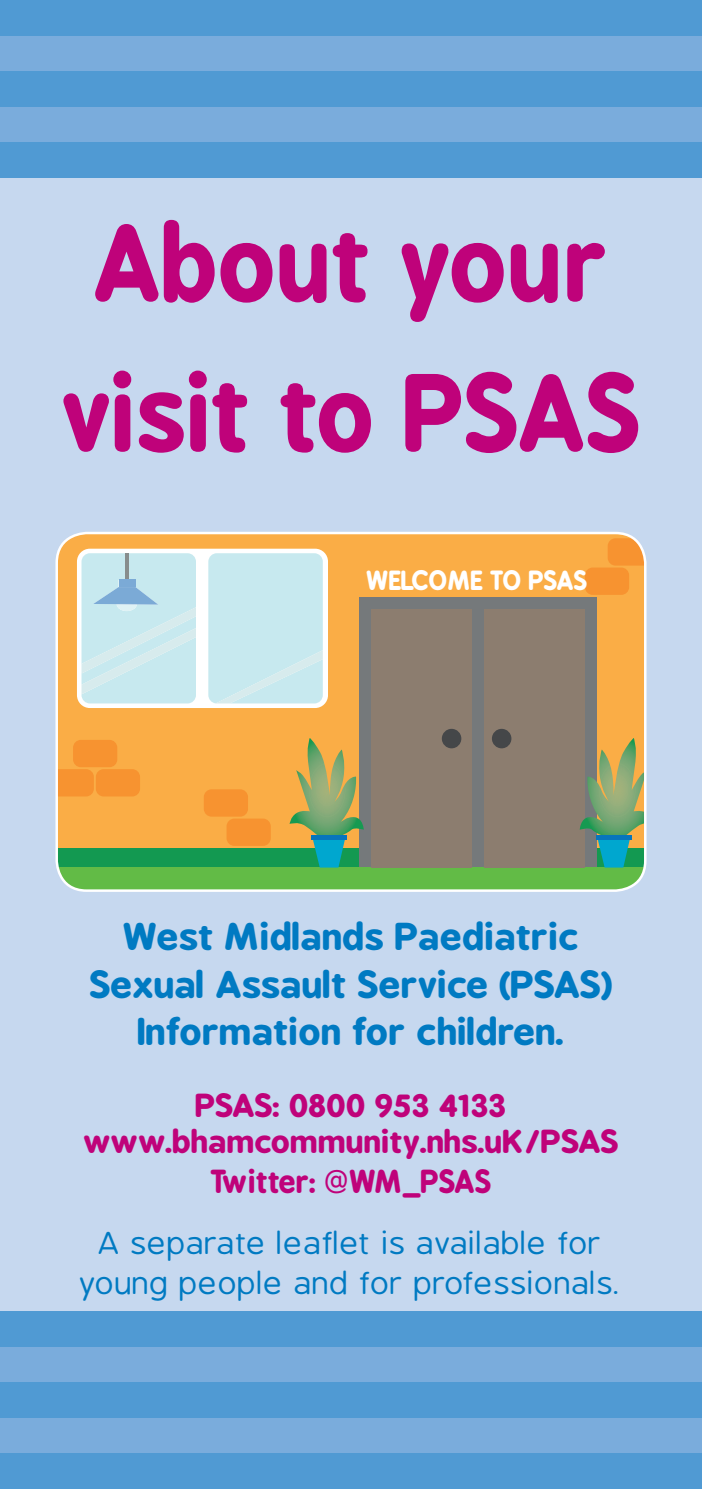
<style>
.page{position:relative;width:702px;height:1489px;background:#fff}
.page>*{position:absolute;margin:0;border:0;box-sizing:border-box;transform-origin:0 0}
.t1{font:700 100px/150px "B Preplay";letter-spacing:-.005em;color:#bf027a;text-align:center}
.t2{font:700 35px "B Preplay";color:#007ac2;scale:1.1 1}
.t3{font:30px/40px "B Preplay";color:#007ac2;text-align:center;scale:1.1 1}
.t4{font:700 30px "B Preplay";color:#bf027a;scale:1.1 1}
.t5{font:700 30px "B Preplay";color:#bf027a}
.t6{font:700 25px "B Preplay";color:#fff}
</style>
<div class="page">
<div style="left:0;top:0;width:702px;height:170px;background:#7aacdc"></div>
<div style="left:0;top:177px;width:702px;height:1134px;background:#c6d8ef"></div>
<div style="left:0;top:0;width:702px;height:35px;background:#509ad3"></div>
<div style="left:0;top:71px;width:702px;height:35px;background:#509ad3"></div>
<div style="left:0;top:142px;width:702px;height:35px;background:#509ad3"></div>
<div style="left:0;top:1311px;width:702px;height:170px;background:#7aacdc"></div>
<div style="left:0;top:1311px;width:702px;height:35px;background:#509ad3"></div>
<div style="left:0;top:1382px;width:702px;height:35px;background:#509ad3"></div>
<div style="left:0;top:1453px;width:702px;height:35px;background:#509ad3"></div>
<div style="left:58px;top:534px;width:585px;height:314px;background:#faad46"></div>
<div style="left:57px;top:848px;width:588px;height:19px;background:#139951"></div>
<div style="left:57px;top:867px;width:588px;height:23px;background:#62bb46"></div>
<div style="left:77px;top:548px;width:251px;height:160px;background:#fff;border-radius:13px"></div>
<svg style="left:208px;top:553px;width:115px;height:151px;background:#c8e9ef"></svg>
<div style="left:358px;top:597px;width:125px;height:270px;background:#75797b"></div>
<div style="left:371px;top:609px;width:100px;height:258px;background:#8c7d6f"></div>
<div style="left:442px;top:728px;width:19px;height:20px;background:#454749;border-radius:50%"></div>
<div style="left:471px;top:597px;width:125px;height:270px;background:#75797b"></div>
<div style="left:484px;top:609px;width:101px;height:258px;background:#8c7d6f"></div>
<div style="left:492px;top:728px;width:19px;height:20px;background:#454749;border-radius:50%"></div>
<svg style="left:289px;top:738px;width:75px;height:129px"></svg>
<div style="left:311px;top:835px;width:35px;height:5px;background:#0775bc"></div>
<svg style="left:579px;top:738px;width:64px;height:129px"></svg>
<div style="left:596px;top:835px;width:35px;height:5px;background:#0775bc"></div>
<svg style="left:58px;top:769px;width:36px;height:27px"></svg>
<div style="left:96px;top:769px;width:44px;height:27px;background:#f79330;border-radius:8px"></div>
<div style="left:73px;top:739px;width:44px;height:28px;background:#f79330;border-radius:8px"></div>
<svg style="left:607px;top:538px;width:38px;height:27px"></svg>
<div style="left:585px;top:567px;width:44px;height:28px;background:#f79330;border-radius:8px"></div>
<div style="left:226px;top:818px;width:45px;height:27px;background:#f79330;border-radius:8px"></div>
<div style="left:204px;top:789px;width:44px;height:27px;background:#f79330;border-radius:8px"></div>
<svg style="left:81px;top:553px;width:115px;height:150px;background:#c5e5ed"></svg>
<div style="left:55px;top:531px;width:591px;height:360px;border:2px solid #fff;border-radius:30px"></div>
<p class="t1" style="left:62px;top:190px;width:580px">About your visit to PSAS</p>
<p class="t6" style="left:366px;top:565px;width:223px">WELCOME TO PSAS</p>
<p class="t2" style="left:123px;top:916px;width:416px">West Midlands Paediatric</p>
<p class="t2" style="left:90px;top:963px;width:476px">Sexual Assault Service (PSAS)</p>
<p class="t2" style="left:138px;top:1011px;width:388px">Information for children.</p>
<p class="t4" style="left:195px;top:1087px;width:284px">PSAS: 0800 953 4133</p>
<p class="t4" style="left:83px;top:1123px;width:488px">www.bhamcommunity.nhs.uK/PSAS</p>
<p class="t5" style="left:210px;top:1163px;width:282px">Twitter: @WM_PSAS</p>
<p class="t3" style="left:80px;top:1224px;width:494px">A separate leaflet is available for young people and for professionals.</p>
</div>
